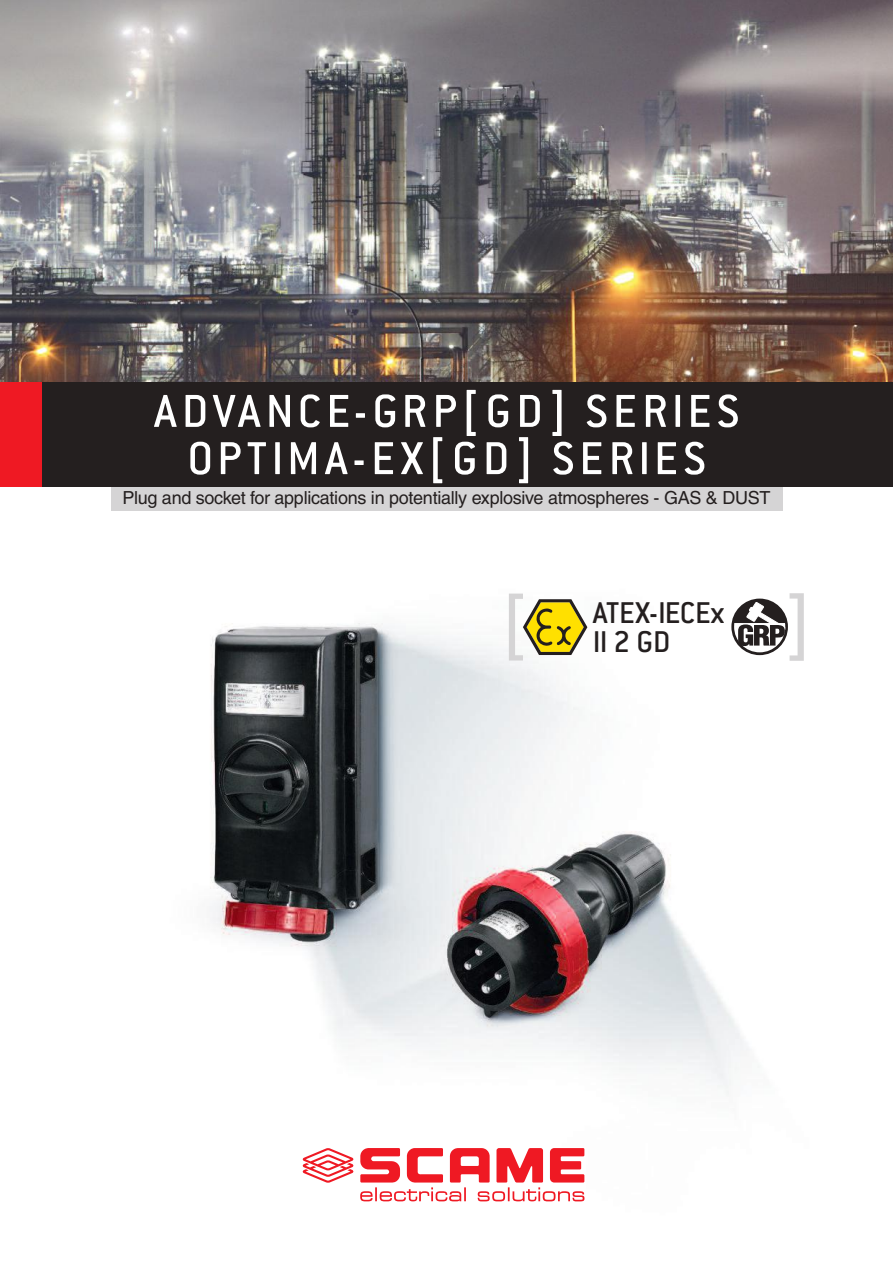
<style>
.page{position:relative;width:893px;height:1263px;background:#fff}
.page>*{position:absolute;margin:0;border:0;box-sizing:border-box;transform-origin:0 0}
.t1{font:73.8px "Lucida Grande";color:#d5d4d5}
.t2{font:500 50.7px/47.2px "Conduit ITC";letter-spacing:.1em;color:#fff;text-align:center}
.t3{font:500 33px/28.5px "Conduit ITC";color:#241f1f}
.t4{font:18px "Helvetica";letter-spacing:-.015em;color:#241f1f}
.s1{font-family:"Lucida Grande";font-weight:400;font-size:73.2px;color:#d5d4d5}
</style>
<div class="page">
<img style="left:0;top:0;width:893px;height:383px">
<div style="left:0;top:383px;width:43px;height:104px;background:#ef1923"></div>
<img style="left:210px;top:598px;width:578px;height:497px">
<svg style="left:523px;top:599px;width:64px;height:56px"></svg>
<svg style="left:731px;top:599px;width:57px;height:56px"></svg>
<svg style="left:734px;top:602px;width:51px;height:50px"></svg>
<svg style="left:360px;top:1148px;width:224px;height:53px"></svg>
<svg style="left:303px;top:1148px;width:50px;height:35px"></svg>
<div style="left:111px;top:487px;width:671px;height:24px;background:#d5d4d5"></div>
<div style="left:43px;top:383px;width:850px;height:104px;background:#241f1f"></div>
<h2 class="t2" style="left:154px;top:393px;width:587px">ADVANCE-GRP[GD] SERIES<br>OPTIMA-EX[GD] SERIES</h2>
<p class="t4" style="left:122px;top:491px;width:650px">Plug and socket for applications in potentially explosive atmospheres - GAS &amp; DUST</p>
<h3 class="t3" style="left:502px;top:602px;width:224px;text-indent:91px">ATEX-IECEx <span class="s1">[</span> II2GD</h3>
<h1 class="t1" style="left:787px;top:581px;width:25px">]</h1>
</div>
